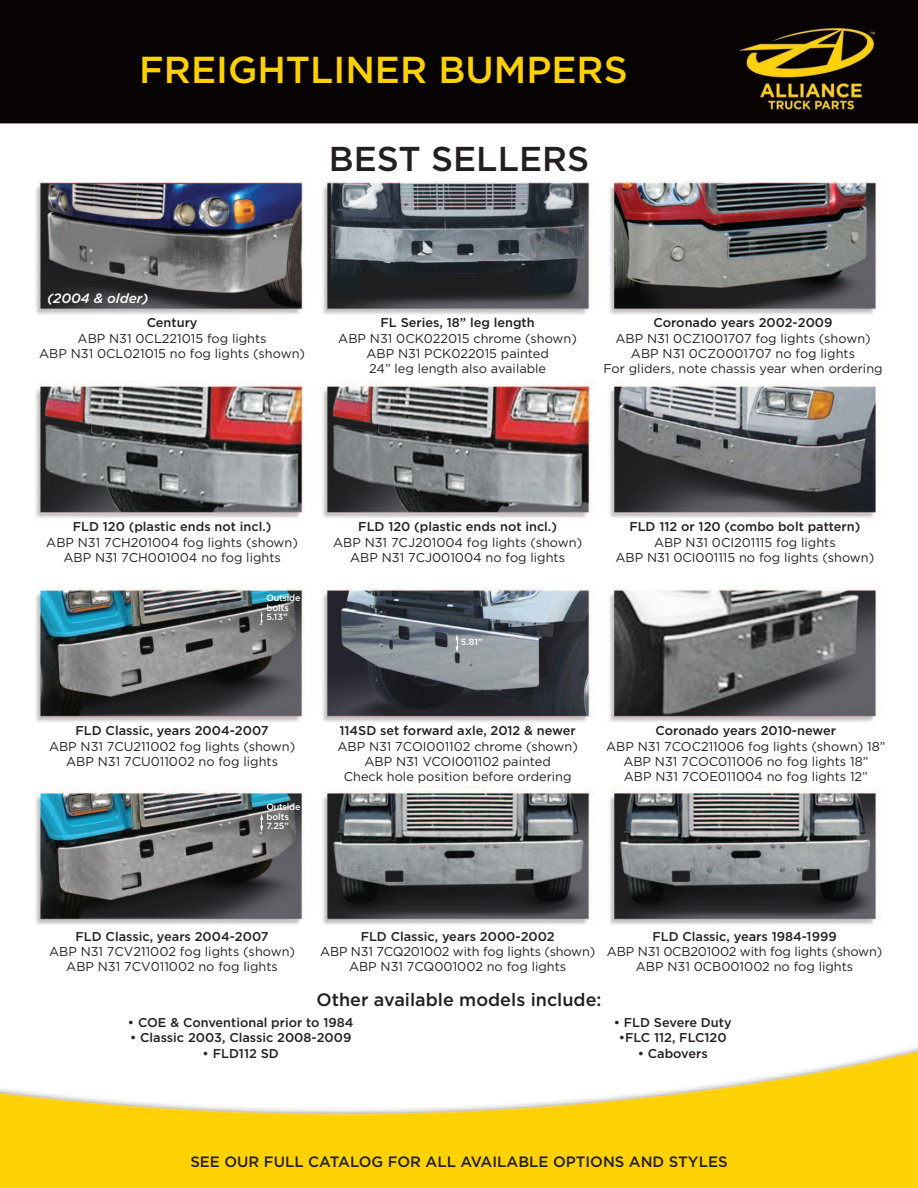
<style>
.page{position:relative;width:918px;height:1188px;background:#fff}
.page>*{position:absolute;margin:0;border:0;box-sizing:border-box;transform-origin:0 0}
.t1{font:500 37.5px "Gotham";color:#fed105}
.t2{font:500 34.5px "Gotham";color:#231f20}
.t3{font:500 18px "Gotham";color:#231f20}
.t4{font:500 15px "Gotham";color:#231f20}
.t5{font:italic 500 13.5px "Gotham";color:#fff}
.t6{font:12.75px/15.3px "Gotham";color:#231f20;text-align:center}
.t7{font:500 12.75px "Gotham";color:#231f20}
.t8{font:500 9px/9.3px "Gotham";letter-spacing:-.025em;color:#fff}
</style>
<div class="page">
<img style="left:0;top:0;width:918px;height:1188px">
<svg style="left:260px;top:814px;width:3px;height:18px"></svg>
<svg style="left:261px;top:611px;width:2px;height:14px"></svg>
<svg style="left:456px;top:634px;width:3px;height:18px"></svg>
<h1 class="t1" style="left:139px;top:57px;width:490px">FREIGHTLINER BUMPERS</h1>
<h2 class="t2" style="left:329px;top:147px;width:262px">BEST SELLERS</h2>
<p class="t5" style="left:47px;top:291px;width:103px">(2004 &amp; older)</p>
<p class="t7" style="left:147px;top:318px;width:52px">Century</p>
<p class="t6" style="left:39px;top:332px;width:267px">ABP N31 0CL221015 fog lights<br>ABP N31 0CL021015 no fog lights (shown)</p>
<p class="t7" style="left:381px;top:318px;width:156px">FL Series, 18” leg length</p>
<p class="t6" style="left:338px;top:332px;width:240px">ABP N31 0CK022015 chrome (shown)<br>ABP N31 PCK022015 painted<br>24” leg length also available</p>
<p class="t7" style="left:654px;top:318px;width:180px">Coronado years 2002-2009</p>
<p class="t6" style="left:603px;top:332px;width:281px">ABP N31 0CZ1001707 fog lights (shown)<br>ABP N31 0CZ0001707 no fog lights<br>For gliders, note chassis year when ordering</p>
<p class="t7" style="left:73px;top:522px;width:200px">FLD 120 (plastic ends not incl.)</p>
<p class="t6" style="left:46px;top:536px;width:253px">ABP N31 7CH201004 fog lights (shown)<br>ABP N31 7CH001004 no fog lights</p>
<p class="t8" style="left:266px;top:594px;width:36px">Outside bolts<br>5.13”</p>
<p class="t7" style="left:76px;top:726px;width:195px">FLD Classic, years 2004-2007</p>
<p class="t6" style="left:49px;top:740px;width:248px">ABP N31 7CU211002 fog lights (shown)<br>ABP N31 7CU011002 no fog lights</p>
<p class="t8" style="left:266px;top:803px;width:36px">Outside bolts<br>7.25”</p>
<p class="t7" style="left:358px;top:522px;width:200px">FLD 120 (plastic ends not incl.)</p>
<p class="t6" style="left:333px;top:536px;width:251px">ABP N31 7CJ201004 fog lights (shown)<br>ABP N31 7CJ001004 no fog lights</p>
<p class="t8" style="left:461px;top:638px;width:23px">5.81”</p>
<p class="t7" style="left:629px;top:522px;width:233px">FLD 112 or 120 (combo bolt pattern)</p>
<p class="t6" style="left:616px;top:536px;width:260px">ABP N31 0CI201115 fog lights<br>ABP N31 0CI001115 no fog lights (shown)</p>
<p class="t7" style="left:339px;top:726px;width:238px">114SD set forward axle, 2012 &amp; newer</p>
<p class="t6" style="left:337px;top:740px;width:242px">ABP N31 7COI001102 chrome (shown)<br>ABP N31 VCOI001102 painted<br>Check hole position before ordering</p>
<p class="t7" style="left:656px;top:726px;width:182px">Coronado years 2010-newer</p>
<p class="t6" style="left:606px;top:740px;width:281px">ABP N31 7COC211006 fog lights (shown) 18”<br>ABP N31 7COC011006 no fog lights 18”<br>ABP N31 7COE011004 no fog lights 12”</p>
<p class="t7" style="left:76px;top:932px;width:195px">FLD Classic, years 2004-2007</p>
<p class="t6" style="left:49px;top:945px;width:248px">ABP N31 7CV211002 fog lights (shown)<br>ABP N31 7CV011002 no fog lights</p>
<p class="t7" style="left:361px;top:932px;width:195px">FLD Classic, years 2000-2002</p>
<p class="t6" style="left:320px;top:945px;width:277px">ABP N31 7CQ201002 with fog lights (shown)<br>ABP N31 7CQ001002 no fog lights</p>
<p class="t7" style="left:652px;top:932px;width:186px">FLD Classic, years 1984-1999</p>
<p class="t6" style="left:607px;top:945px;width:277px">ABP N31 0CB201002 with fog lights (shown)<br>ABP N31 0CB001002 no fog lights</p>
<h3 class="t3" style="left:316px;top:993px;width:287px">Other available models include:</h3>
<p class="t7" style="left:128px;top:1018px;width:227px">• COE &amp; Conventional prior to 1984</p>
<p class="t7" style="left:130px;top:1034px;width:223px">• Classic 2003, Classic 2008-2009</p>
<p class="t7" style="left:203px;top:1049px;width:78px">• FLD112 SD</p>
<p class="t7" style="left:614px;top:1018px;width:119px">• FLD Severe Duty</p>
<p class="t7" style="left:619px;top:1034px;width:109px">•FLC 112, FLC120</p>
<p class="t7" style="left:638px;top:1049px;width:72px">• Cabovers</p>
<p class="t4" style="left:190px;top:1157px;width:539px">SEE OUR FULL CATALOG FOR ALL AVAILABLE OPTIONS AND STYLES</p>
</div>
